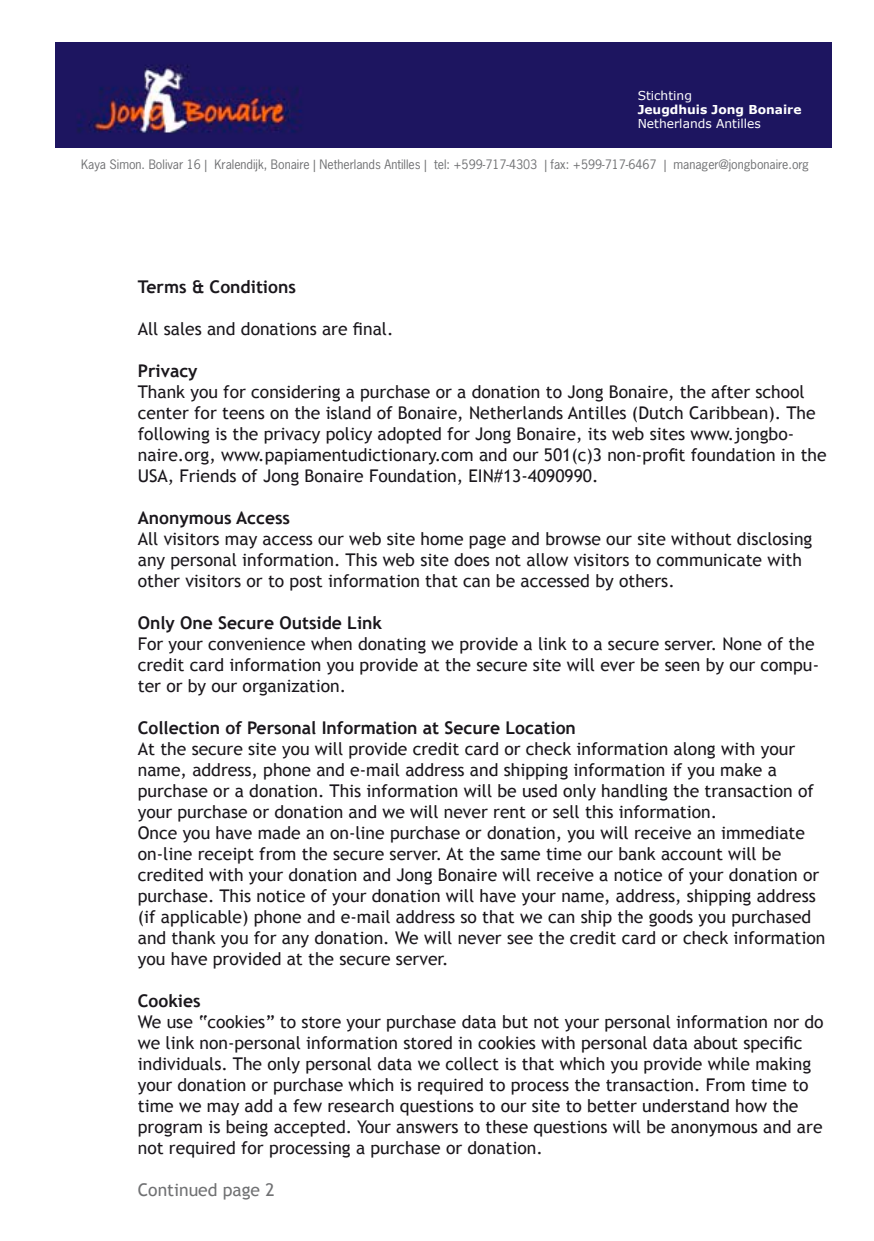
<style>
.page{position:relative;width:874px;height:1241px;background:#fff}
.page>*{position:absolute;margin:0;border:0;box-sizing:border-box;transform-origin:0 0}
.t1{font:17.5px/21px "Trebuchet MS";color:#1a171c}
.t2{font:700 17.5px "Trebuchet MS";color:#1a171c}
.t3{font:17.5px "Trebuchet MS";color:#707173}
.t4{font:12.25px "News Gothic";color:#707173}
.t5{font:12.25px "Verdana";color:#fff}
.t6{font:700 12.25px "Verdana";color:#fff}
</style>
<div class="page">
<img style="left:56px;top:42px;width:775px;height:105px">
<p class="t5" style="left:637px;top:87px;width:56px">Stichting</p>
<p class="t6" style="left:637px;top:101px;width:165px">Jeugdhuis Jong Bonaire</p>
<p class="t5" style="left:637px;top:115px;width:125px">Netherlands Antilles</p>
<p class="t4" style="left:81px;top:156px;width:729px">Kaya Simon. Bolivar 16 | Kralendijk, Bonaire | Netherlands Antilles | tel: +599-717-4303 | fax: +599-717-6467 | manager@jongbonaire.org</p>
<p class="t2" style="left:138px;top:275px;width:160px">Terms &amp; Conditions</p>
<p class="t1" style="left:138px;top:318px;width:257px">All sales and donations are final.</p>
<p class="t2" style="left:138px;top:359px;width:61px">Privacy</p>
<p class="t1" style="left:138px;top:381px;width:690px">Thank you for considering a purchase or a donation to Jong Bonaire, the after school center for teens on the island of Bonaire, Netherlands Antilles (Dutch Caribbean). The following is the privacy policy adopted for Jong Bonaire, its web sites www.jongbo&shy;naire.org, www.papiamentudictionary.com and our 501(c)3 non-profit foundation in the USA, Friends of Jong Bonaire Foundation, EIN#13-4090990.</p>
<p class="t2" style="left:138px;top:506px;width:154px">Anonymous Access</p>
<p class="t1" style="left:138px;top:528px;width:675px">All visitors may access our web site home page and browse our site without disclosing any personal information. This web site does not allow visitors to communicate with other visitors or to post information that can be accessed by others.</p>
<p class="t2" style="left:138px;top:611px;width:246px">Only One Secure Outside Link</p>
<p class="t1" style="left:138px;top:633px;width:682px">For your convenience when donating we provide a link to a secure server. None of the credit card information you provide at the secure site will ever be seen by our compu&shy;ter or by our organization.</p>
<p class="t2" style="left:138px;top:716px;width:439px">Collection of Personal Information at Secure Location</p>
<p class="t1" style="left:138px;top:738px;width:688px">At the secure site you will provide credit card or check information along with your name, address, phone and e-mail address and shipping information if you make a purchase or a donation. This information will be used only handling the transaction of your purchase or donation and we will never rent or sell this information.<br>Once you have made an on-line purchase or donation, you will receive an immediate on-line receipt from the secure server. At the same time our bank account will be credited with your donation and Jong Bonaire will receive a notice of your donation or purchase. This notice of your donation will have your name, address, shipping address (if applicable) phone and e-mail address so that we can ship the goods you purchased and thank you for any donation. We will never see the credit card or check information you have provided at the secure server.</p>
<p class="t2" style="left:138px;top:989px;width:64px">Cookies</p>
<p class="t1" style="left:138px;top:1011px;width:687px">We use “cookies” to store your purchase data but not your personal information nor do we link non-personal information stored in cookies with personal data about specific individuals. The only personal data we collect is that which you provide while making your donation or purchase which is required to process the transaction. From time to time we may add a few research questions to our site to better understand how the program is being accepted. Your answers to these questions will be anonymous and are not required for processing a purchase or donation.</p>
<p class="t3" style="left:138px;top:1179px;width:138px">Continued page 2</p>
</div>
